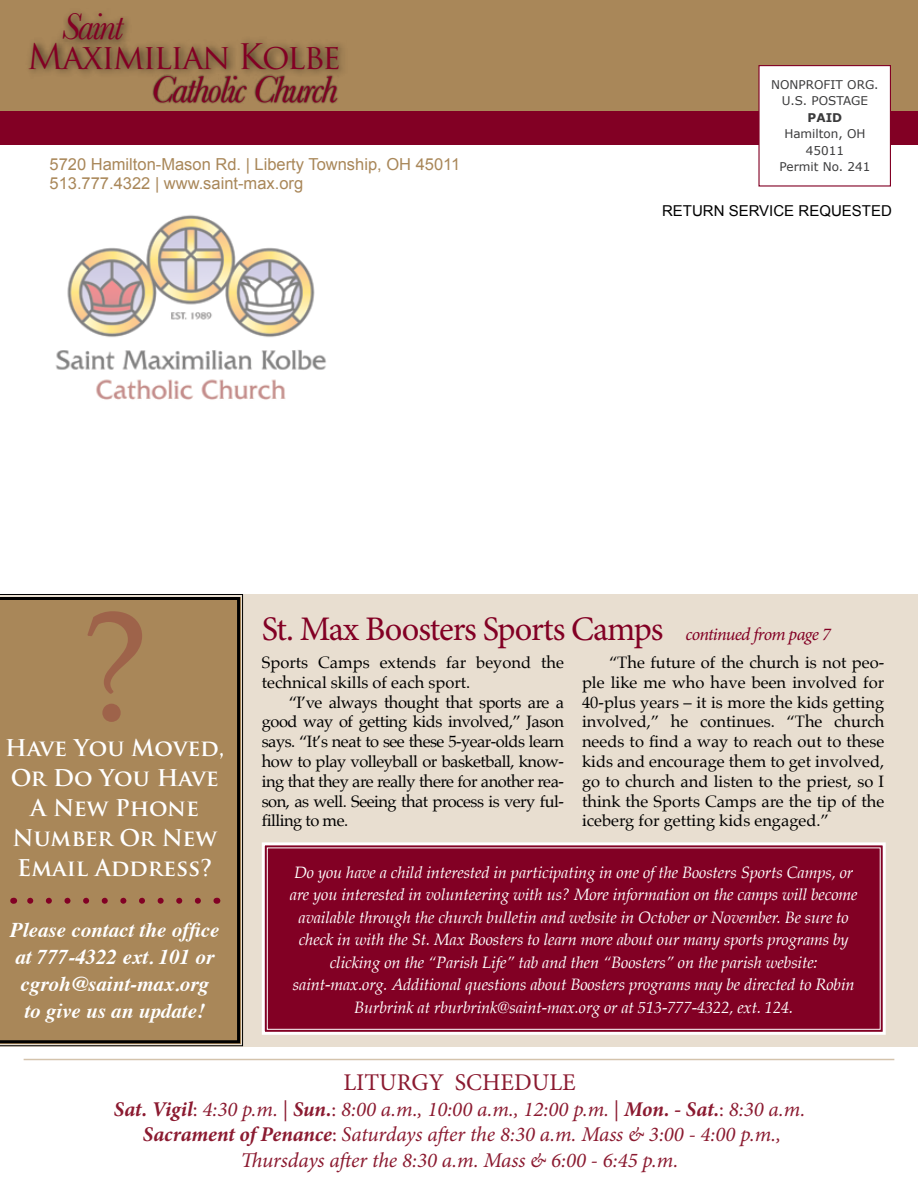
<style>
.page{position:relative;width:918px;height:1188px;background:#fff}
.page>*{position:absolute;margin:0;border:0;box-sizing:border-box;transform-origin:0 0}
.t1{font:italic 38.55px "Baskerville";letter-spacing:-.05em;color:#820024}
.t2{font:34.5px "Minion Pro";letter-spacing:-.03em;color:#820024}
.t3{font:34.2px "Trajan Pro";letter-spacing:-.05em;color:#820024}
.t4{font:24px "Minion Pro";color:#8b1a30}
.t5{font:700 22.5px/30px "Trajan Pro";color:#fff;text-align:center}
.t6{font:italic 21px/25.5px "Minion Pro";color:#8b1a30;text-align:center}
.t7{font:italic 700 21px/27px "Times";color:#fff;text-align:center}
.t8{font:16.5px/19.8px "Palatino";color:#000;text-align:justify}
.t9{font:italic 16.5px/22.5px "Palatino";letter-spacing:-.01em;color:#fff;text-align:center}
.t10{font:16.5px "Arial";color:#a98759}
.t11{font:15px "Arial";color:#000}
.t12{font:12px/16.5px "Verdana";color:#3b3b3c;text-align:center}
.t13{font:700 12px "Verdana";color:#3b3b3c}
.s1{font-style:italic;font-size:18px}
.s2{font-weight:700}
.s3{font-style:normal}
</style>
<div class="page">
<div style="left:0;top:0;width:918px;height:114px;background:#a98759"></div>
<div style="left:0;top:111px;width:918px;height:33px;background:#820024"></div>
<div style="left:0;top:594px;width:918px;height:452px;background:#e8ded0"></div>
<div style="left:758px;top:65px;width:133px;height:122px;background:#fff;border:1px solid #820024"></div>
<div style="left:26px;top:36px;width:324px;height:42px;background:#000;opacity:.75"></div>
<div style="left:152px;top:74px;width:187px;height:30px;background:#000;opacity:.75"></div>
<div style="left:57px;top:8px;width:76px;height:42px;background:#000;opacity:.75"></div>
<img style="left:55px;top:215px;width:271px;height:185px">
<hr style="left:24px;top:1059px;width:870px;height:1px;background:#a98759">
<svg style="left:0;top:594px;width:244px;height:453px"></svg>
<div style="left:0;top:597px;width:240px;height:446px;background:#a98759"></div>
<svg style="left:22px;top:898px;width:176px;height:6px"></svg>
<svg style="left:87px;top:611px;width:55px;height:111px;background:#a67d55"></svg>
<div style="left:262px;top:842px;width:624px;height:193px;background:#820024"></div>
<div style="left:267px;top:847px;width:614px;height:183px;border:1px solid #fff"></div>
<h1 class="t1" style="left:62px;top:1px;width:63px">Saint</h1>
<h3 class="t3" style="left:27px;top:35px;width:315px">Maximilian Kolbe</h3>
<h1 class="t1" style="left:151px;top:64px;width:189px">Catholic Church</h1>
<p class="t12" style="left:771px;top:76px;width:109px">NONPROFIT ORG.<br>U.S. POSTAGE</p>
<p class="t13" style="left:808px;top:109px;width:36px">PAID</p>
<p class="t12" style="left:784px;top:125px;width:83px">Hamilton, OH<br>45011</p>
<p class="t10" style="left:50px;top:153px;width:412px">5720 Hamilton-Mason Rd. | Liberty Township, OH 45011</p>
<p class="t12" style="left:780px;top:158px;width:92px">Permit No. 241</p>
<p class="t10" style="left:50px;top:173px;width:255px">513.777.4322 | www.saint-max.org</p>
<p class="t11" style="left:662px;top:201px;width:231px">RETURN SERVICE REQUESTED</p>
<h3 class="t5" style="left:5px;top:734px;width:221px">Have You Moved,<br>Or Do You Have<br>A New Phone<br>Number Or New<br>Email Address?</h3>
<p class="t7" style="left:10px;top:915px;width:211px">Please contact the office at 777-4322 ext. 101 or cgroh@saint-max.org to give us an update!</p>
<h2 class="t2" style="left:262px;top:606px;width:570px">St. Max Boosters Sports Camps <span class="s1">continued from page 7</span></h2>
<p class="t8" style="left:262px;top:652px;width:304px">Sports Camps extends far beyond the technical skills of each sport.</p>
<p class="t8" style="left:262px;top:692px;width:304px;text-indent:27px">“I’ve always thought that sports are a good way of getting kids involved,” Jason says. “It’s neat to see these 5-year-olds learn how to play volleyball or basketball, know&shy;ing that they are really there for another rea&shy;son, as well. Seeing that process is very ful&shy;filling to me.</p>
<p class="t8" style="left:582px;top:652px;width:304px;text-indent:27px">“The future of the church is not peo&shy;ple like me who have been involved for 40-plus years – it is more the kids getting involved,” he continues. “The church needs to find a way to reach out to these kids and encourage them to get involved, go to church and listen to the priest, so I think the Sports Camps are the tip of the iceberg for getting kids engaged.”</p>
<p class="t9" style="left:290px;top:861px;width:569px">Do you have a child interested in participating in one of the Boosters Sports Camps, or are you interested in volunteering with us? More information on the camps will become available through the church bulletin and website in October or November. Be sure to check in with the St. Max Boosters to learn more about our many sports programs by clicking on the “Parish Life” tab and then “Boosters” on the parish website: saint-max.org. Additional questions about Boosters programs may be directed to Robin Burbrink at rburbrink@saint-max.org or at 513-777-4322, ext. 124.</p>
<h3 class="t4" style="left:343px;top:1067px;width:234px">LITURGY SCHEDULE</h3>
<p class="t6" style="left:114px;top:1096px;width:693px"><span class="s2">Sat. Vigil</span><span class="s3">:</span> 4:30 p.m. <span class="s3">|</span> <span class="s2">Sun.</span><span class="s3">:</span> 8:00 a.m., 10:00 a.m., 12:00 p.m. <span class="s3">|</span> <span class="s2">Mon. - Sat.</span><span class="s3">:</span> 8:30 a.m.<br><span class="s2">Sacrament of Penance</span><span class="s3">:</span> Saturdays after the 8:30 a.m. Mass &amp; 3:00 - 4:00 p.m.,<br>Thursdays after the 8:30 a.m. Mass &amp; 6:00 - 6:45 p.m.</p>
</div>
